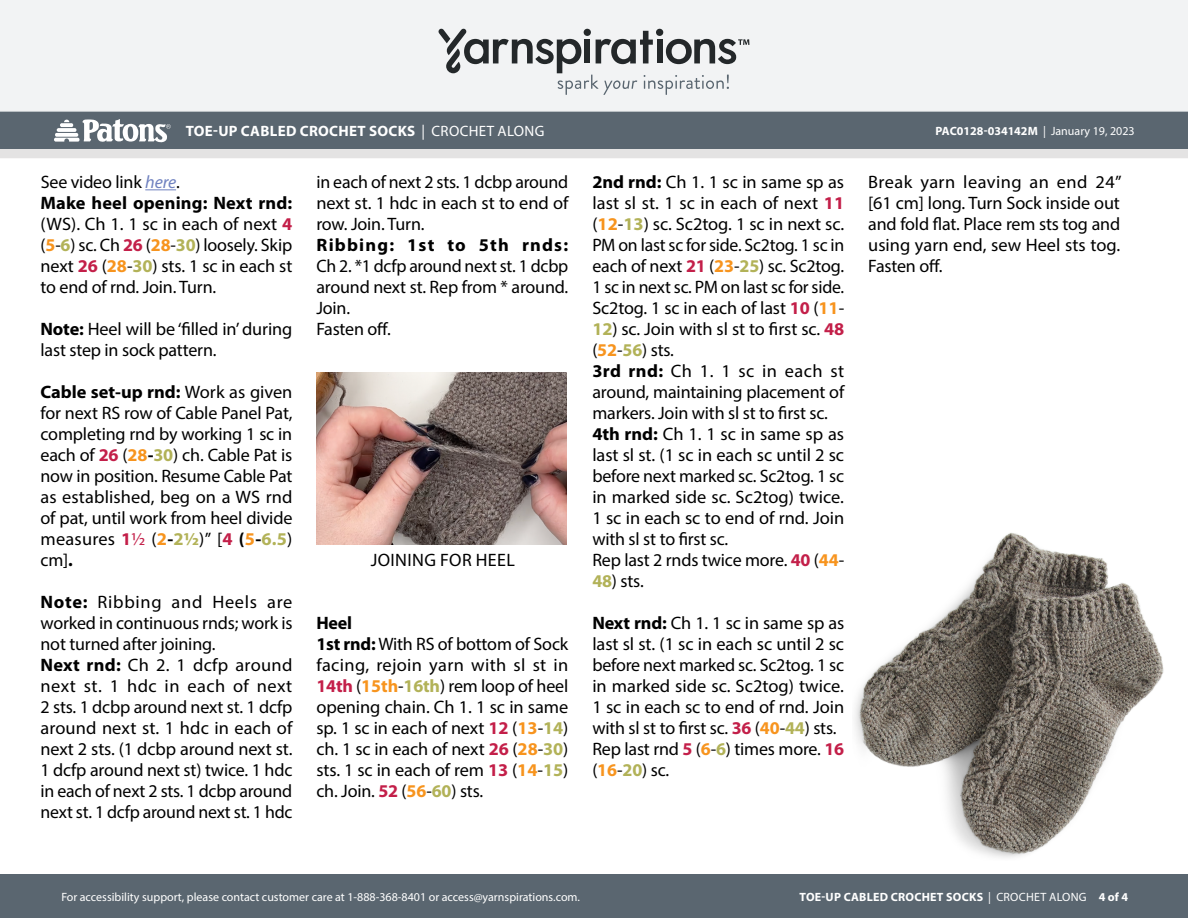
<style>
.page{position:relative;width:1188px;height:918px;background:#fff}
.page>*{position:absolute;margin:0;border:0;box-sizing:border-box;transform-origin:0 0}
.Body_-__Color_coded{font:18px/21px "Myriad Pro";letter-spacing:-.01em;color:#000;text-align:justify}
.Diagram___Schematic{font:18px "Myriad Pro";letter-spacing:.02em;color:#000}
.Body_-__Color_coded-2{font:700 18px "Myriad Pro";color:#000}
.Header_-_Name___Type{font:700 15px "Myriad Pro";letter-spacing:.02em;color:#fff}
.t1{font:12px "Myriad Pro";color:#fff}
.Footer_-_Sku___Date{font:700 12px "Myriad Pro";letter-spacing:.02em;color:#fff}
.Footer_-_Sku___Date-2{font:700 12px "Myriad Pro";color:#fff}
.s1{font-weight:400}
.s2{font-style:italic;color:#7082c0}
.s3{font-weight:700}
.s4{font-weight:700;color:#c31f49}
.s5{font-weight:700;color:#f7941e}
.s6{font-weight:700;color:#b2b258}
.s7{color:#c31f49}
</style>
<div class="page">
<div style="left:0;top:875px;width:1188px;height:43px;background:#5a6670"></div>
<div style="left:0;top:111px;width:1188px;height:38px;background:#5a6670"></div>
<div style="left:0;top:0;width:1188px;height:112px;background:#f2f3f4"></div>
<svg style="left:438px;top:29px;width:311px;height:66px"></svg>
<img style="left:855px;top:533px;width:309px;height:325px">
<svg style="left:0;top:119px;width:1188px;height:39px"></svg>
<hr style="left:145px;top:189px;width:31px;height:1px;background:#7082c0">
<img style="left:316px;top:373px;width:251px;height:172px">
<p class="Header_-_Name___Type" style="left:186px;top:121px;width:360px">TOE-UP CABLED CROCHET SOCKS <span class="s1">| CROCHET ALONG</span></p>
<p class="Footer_-_Sku___Date-2" style="left:935px;top:123px;width:201px">PAC0128-034142M <span class="s1">| January 19, 2023</span></p>
<p class="Body_-__Color_coded" style="left:41px;top:171px;width:141px">See video link <span class="s2">here</span>.</p>
<p class="Body_-__Color_coded" style="left:40px;top:192px;width:253px"><span class="s3">Make heel opening: Next rnd: </span>(WS). Ch 1. 1 sc in each of next <span class="s4">4 </span>(<span class="s5">5</span>-<span class="s6">6</span>) sc. Ch <span class="s4">26</span> (<span class="s5">28</span>-<span class="s6">30</span>) loosely. Skip next <span class="s4">26</span> (<span class="s5">28</span>-<span class="s6">30</span>) sts. 1 sc in each st to end of rnd. Join. Turn.</p>
<p class="Body_-__Color_coded" style="left:40px;top:318px;width:253px"><span class="s3">Note:</span> Heel will be ‘filled in’ during last step in sock pattern.</p>
<p class="Body_-__Color_coded" style="left:40px;top:381px;width:254px"><span class="s3">Cable set-up rnd:</span> Work as given for next RS row of Cable Panel Pat, completing rnd by working 1 sc in each of <span class="s4">26</span> (<span class="s5">28</span><span class="s3">-</span><span class="s6">30</span>) ch. Cable Pat is now in position. Resume Cable Pat as established, beg on a WS rnd of pat, until work from heel divide measures <span class="s4">1</span><span class="s7">½</span> (<span class="s5">2</span><span class="s3">-</span><span class="s6">2½</span>)” [<span class="s4">4</span> <span class="s3">(</span><span class="s5">5</span><span class="s3">-</span><span class="s6">6.5</span>) cm]<span class="s3">.</span></p>
<p class="Body_-__Color_coded" style="left:40px;top:591px;width:254px"><span class="s3">Note:</span> Ribbing and Heels are worked in continuous rnds; work is not turned after joining.</p>
<p class="Body_-__Color_coded" style="left:40px;top:654px;width:254px"><span class="s3">Next rnd:</span> Ch 2. 1 dcfp around next st. 1 hdc in each of next 2 sts. 1 dcbp around next st. 1 dcfp around next st. 1 hdc in each of next 2 sts. (1 dcbp around next st.<br>1 dcfp around next st) twice. 1 hdc in each of next 2 sts. 1 dcbp around next st. 1 dcfp around next st. 1 hdc</p>
<p class="Body_-__Color_coded" style="left:316px;top:171px;width:254px">in each of next 2 sts. 1 dcbp around next st. 1 hdc in each st to end of row. Join. Turn.</p>
<p class="Body_-__Color_coded" style="left:316px;top:234px;width:253px"><span class="s3">Ribbing: 1st to 5th rnds:<br></span>Ch 2. *1 dcfp around next st. 1 dcbp around next st. Rep from * around.<br>Join.</p>
<p class="Body_-__Color_coded" style="left:316px;top:318px;width:76px">Fasten off.</p>
<p class="Diagram___Schematic" style="left:371px;top:549px;width:146px">JOINING FOR HEEL</p>
<p class="Body_-__Color_coded-2" style="left:316px;top:611px;width:37px">Heel</p>
<p class="Body_-__Color_coded" style="left:316px;top:633px;width:253px"><span class="s3">1st rnd:</span> With RS of bottom of Sock facing, rejoin yarn with sl st in <span class="s4">14th</span> (<span class="s5">15th</span>-<span class="s6">16th</span>) rem loop of heel opening chain. Ch 1. 1 sc in same sp. 1 sc in each of next <span class="s4">12</span> (<span class="s5">13</span>-<span class="s6">14</span>) ch. 1 sc in each of next <span class="s4">26</span> (<span class="s5">28</span>-<span class="s6">30</span>) sts. 1 sc in each of rem <span class="s4">13</span> (<span class="s5">14</span>-<span class="s6">15</span>) ch. Join. <span class="s4">52</span> (<span class="s5">56</span>-<span class="s6">60</span>) sts.</p>
<p class="Body_-__Color_coded" style="left:592px;top:171px;width:253px"><span class="s3">2nd rnd:</span> Ch 1. 1 sc in same sp as last sl st. 1 sc in each of next <span class="s4">11 </span>(<span class="s5">12</span>-<span class="s6">13</span>) sc. Sc2tog. 1 sc in next sc.<br>PM on last sc for side. Sc2tog. 1 sc in each of next <span class="s4">21</span> (<span class="s5">23</span>-<span class="s6">25</span>) sc. Sc2tog.<br>1 sc in next sc. PM on last sc for side.<br>Sc2tog. 1 sc in each of last <span class="s4">10</span> (<span class="s5">11</span>-</p>
<p class="Body_-__Color_coded" style="left:592px;top:318px;width:253px"><span class="s6">12</span>) sc. Join with sl st to first sc. <span class="s4">48 </span>(<span class="s5">52</span>-<span class="s6">56</span>) sts.</p>
<p class="Body_-__Color_coded" style="left:592px;top:360px;width:254px"><span class="s3">3rd rnd:</span> Ch 1. 1 sc in each st around, maintaining placement of markers. Join with sl st to first sc.</p>
<p class="Body_-__Color_coded" style="left:592px;top:423px;width:253px"><span class="s3">4th rnd:</span> Ch 1. 1 sc in same sp as last sl st. (1 sc in each sc until 2 sc before next marked sc. Sc2tog. 1 sc in marked side sc. Sc2tog) twice.<br>1 sc in each sc to end of rnd. Join with sl st to first sc.</p>
<p class="Body_-__Color_coded" style="left:592px;top:549px;width:253px">Rep last 2 rnds twice more. <span class="s4">40</span> (<span class="s5">44</span>-</p>
<p class="Body_-__Color_coded" style="left:592px;top:570px;width:53px"><span class="s6">48</span>) sts.</p>
<p class="Body_-__Color_coded" style="left:592px;top:612px;width:254px"><span class="s3">Next rnd:</span> Ch 1. 1 sc in same sp as last sl st. (1 sc in each sc until 2 sc before next marked sc. Sc2tog. 1 sc in marked side sc. Sc2tog) twice.<br>1 sc in each sc to end of rnd. Join with sl st to first sc. <span class="s4">36</span> (<span class="s5">40</span>-<span class="s6">44</span>) sts.</p>
<p class="Body_-__Color_coded" style="left:592px;top:738px;width:253px">Rep last rnd <span class="s4">5</span> (<span class="s5">6</span>-<span class="s6">6</span>) times more. <span class="s4">16 </span>(<span class="s5">16</span>-<span class="s6">20</span>) sc.</p>
<p class="Body_-__Color_coded" style="left:868px;top:171px;width:255px">Break yarn leaving an end 24” [61 cm] long. Turn Sock inside out and fold flat. Place rem sts tog and using yarn end, sew Heel sts tog.<br>Fasten off.</p>
<p class="t1" style="left:61px;top:889px;width:520px">For accessibility support, please contact customer care at 1-888-368-8401 or access@yarnspirations.com.</p>
<p class="Footer_-_Sku___Date" style="left:800px;top:889px;width:330px">TOE-UP CABLED CROCHET SOCKS <span class="s1">| CROCHET ALONG</span> 4 of 4</p>
</div>
